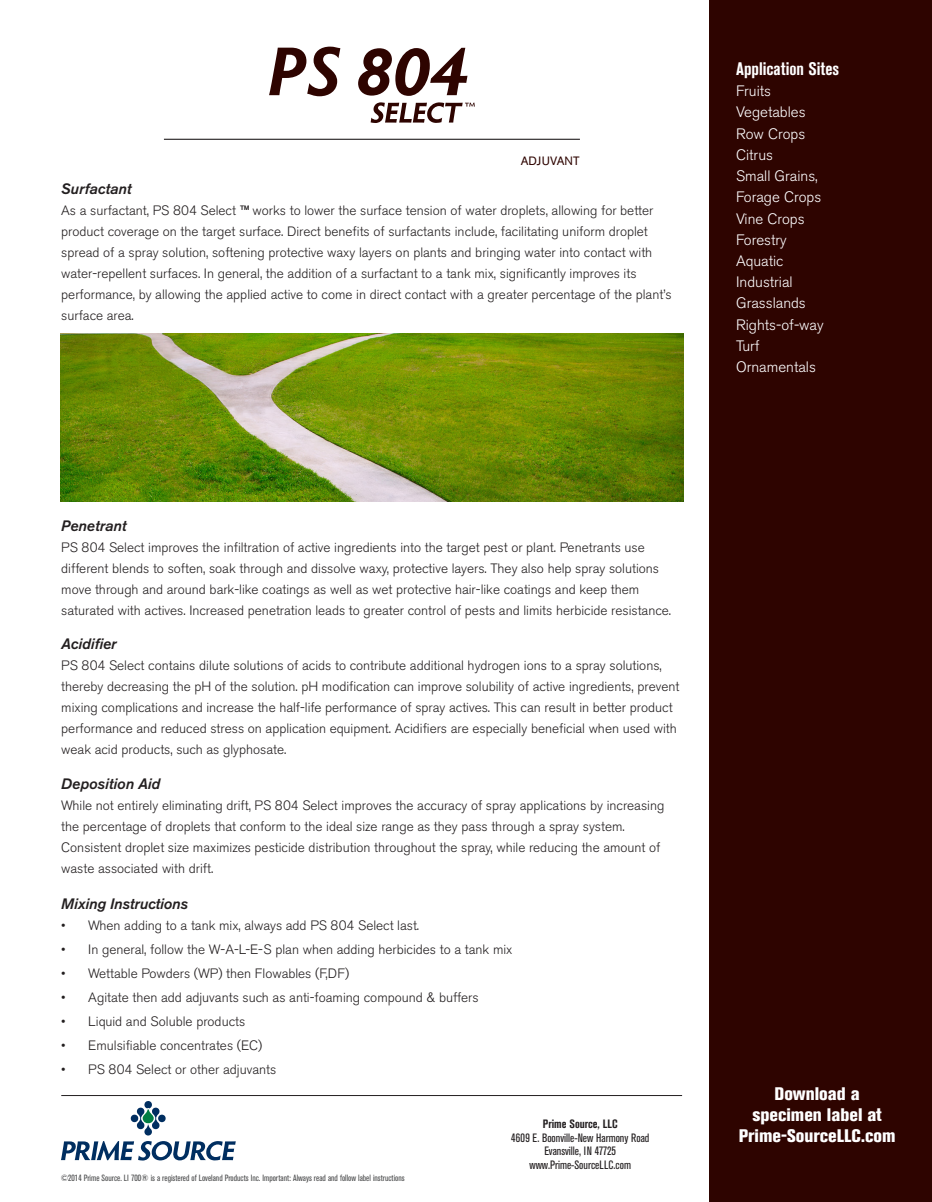
<style>
.page{position:relative;width:932px;height:1202px;background:#fff}
.page>*{position:absolute;margin:0;border:0;box-sizing:border-box;transform-origin:0 0}
.t1{font:800 condensed 18px/21px "Akzidenz Grotesk BE";color:#fff;text-align:center}
.t2{font:700 condensed 18px "Akzidenz Grotesk BE";color:#fff}
.t3{font:300 15px "Akzidenz Grotesk BE";color:#fff}
.t4{font:italic 500 15px "Akzidenz Grotesk BE";color:#231f20}
.t5{font:300 13.5px/21px "Akzidenz Grotesk BE";color:#231f20}
.t6{font:condensed 12px/13.5px "Akzidenz Grotesk BE";color:#231f20;text-align:center}
.t7{font:700 condensed 12px "Akzidenz Grotesk BE";color:#231f20}
.t8{font:12px "Akzidenz Grotesk BE";color:#2e0400}
.t9{font:condensed 9px "Akzidenz Grotesk BE";color:#4b4c4d}
.s1{font-weight:500;font-style:italic}
</style>
<div class="page">
<div style="left:709px;top:0;width:223px;height:1202px;background:#2e0400"></div>
<hr style="left:164px;top:139px;width:416px;height:1px;background:#231f20">
<hr style="left:61px;top:1095px;width:621px;height:1px;background:#231f20">
<svg style="left:130px;top:1101px;width:36px;height:34px"></svg>
<svg style="left:61px;top:1141px;width:175px;height:19px"></svg>
<svg style="left:269px;top:47px;width:71px;height:49px"></svg>
<svg style="left:358px;top:48px;width:109px;height:48px"></svg>
<svg style="left:370px;top:102px;width:105px;height:21px"></svg>
<img style="left:61px;top:333px;width:622px;height:168px">
<p class="t8" style="left:521px;top:153px;width:60px">ADJUVANT</p>
<p class="t4" style="left:61px;top:180px;width:72px">Surfactant</p>
<p class="t5" style="left:61px;top:200px;width:612px">As a surfactant, PS 804 Select <span class="s1">™</span> works to lower the surface tension of water droplets, allowing for better product coverage on the target surface. Direct benefits of surfactants include, facilitating uniform droplet spread of a spray solution, softening protective waxy layers on plants and bringing water into contact with water-repellent surfaces. In general, the addition of a surfactant to a tank mix, significantly improves its performance, by allowing the applied active to come in direct contact with a greater percentage of the plant’s surface area.</p>
<p class="t2" style="left:736px;top:58px;width:105px">Application Sites</p>
<p class="t3" style="left:736px;top:82px;width:37px">Fruits</p>
<p class="t3" style="left:736px;top:104px;width:71px">Vegetables</p>
<p class="t3" style="left:736px;top:125px;width:71px">Row Crops</p>
<p class="t3" style="left:736px;top:146px;width:38px">Citrus</p>
<p class="t3" style="left:736px;top:167px;width:83px">Small Grains,</p>
<p class="t3" style="left:736px;top:189px;width:87px">Forage Crops</p>
<p class="t3" style="left:736px;top:210px;width:70px">Vine Crops</p>
<p class="t3" style="left:736px;top:231px;width:52px">Forestry</p>
<p class="t3" style="left:736px;top:252px;width:49px">Aquatic</p>
<p class="t3" style="left:736px;top:274px;width:58px">Industrial</p>
<p class="t3" style="left:736px;top:295px;width:71px">Grasslands</p>
<p class="t3" style="left:736px;top:316px;width:89px">Rights-of-way</p>
<p class="t3" style="left:736px;top:337px;width:25px">Turf</p>
<p class="t3" style="left:736px;top:358px;width:81px">Ornamentals</p>
<p class="t4" style="left:61px;top:517px;width:67px">Penetrant</p>
<p class="t5" style="left:61px;top:537px;width:611px">PS 804 Select improves the infiltration of active ingredients into the target pest or plant. Penetrants use different blends to soften, soak through and dissolve waxy, protective layers. They also help spray solutions move through and around bark-like coatings as well as wet protective hair-like coatings and keep them saturated with actives. Increased penetration leads to greater control of pests and limits herbicide resistance.</p>
<p class="t4" style="left:61px;top:635px;width:57px">Acidifier</p>
<p class="t5" style="left:61px;top:655px;width:619px">PS 804 Select contains dilute solutions of acids to contribute additional hydrogen ions to a spray solutions, thereby decreasing the pH of the solution. pH modification can improve solubility of active ingredients, prevent mixing complications and increase the half-life performance of spray actives. This can result in better product performance and reduced stress on application equipment. Acidifiers are especially beneficial when used with weak acid products, such as glyphosate.</p>
<p class="t4" style="left:61px;top:775px;width:101px">Deposition Aid</p>
<p class="t5" style="left:61px;top:795px;width:604px">While not entirely eliminating drift, PS 804 Select improves the accuracy of spray applications by increasing the percentage of droplets that conform to the ideal size range as they pass through a spray system.<br>Consistent droplet size maximizes pesticide distribution throughout the spray, while reducing the amount of waste associated with drift.</p>
<p class="t4" style="left:61px;top:895px;width:128px">Mixing Instructions</p>
<p class="t5" style="left:61px;top:915px;width:359px">• When adding to a tank mix, always add PS 804 Select last.</p>
<p class="t5" style="left:61px;top:939px;width:452px">• In general, follow the W-A-L-E-S plan when adding herbicides to a tank mix</p>
<p class="t5" style="left:61px;top:963px;width:289px">• Wettable Powders (WP) then Flowables (F,DF)</p>
<p class="t5" style="left:61px;top:987px;width:419px">• Agitate then add adjuvants such as anti-foaming compound &amp; buffers</p>
<p class="t5" style="left:61px;top:1011px;width:185px">• Liquid and Soluble products</p>
<p class="t5" style="left:61px;top:1035px;width:203px">• Emulsifiable concentrates (EC)</p>
<p class="t5" style="left:61px;top:1059px;width:216px">• PS 804 Select or other adjuvants</p>
<p class="t9" style="left:61px;top:1173px;width:345px">©2014 Prime Source. LI 700® is a registered of Loveland Products Inc. Important: Always read and follow label instructions</p>
<p class="t7" style="left:543px;top:1117px;width:76px">Prime Source, LLC</p>
<p class="t6" style="left:511px;top:1130px;width:140px">4609 E. Boonville-New Harmony Road</p>
<p class="t6" style="left:529px;top:1144px;width:103px">Evansville, IN 47725 www.Prime-SourceLLC.com</p>
<p class="t1" style="left:752px;top:1083px;width:131px">Download a specimen label at</p>
<p class="t1" style="left:738px;top:1125px;width:158px">Prime-SourceLLC.com</p>
</div>
